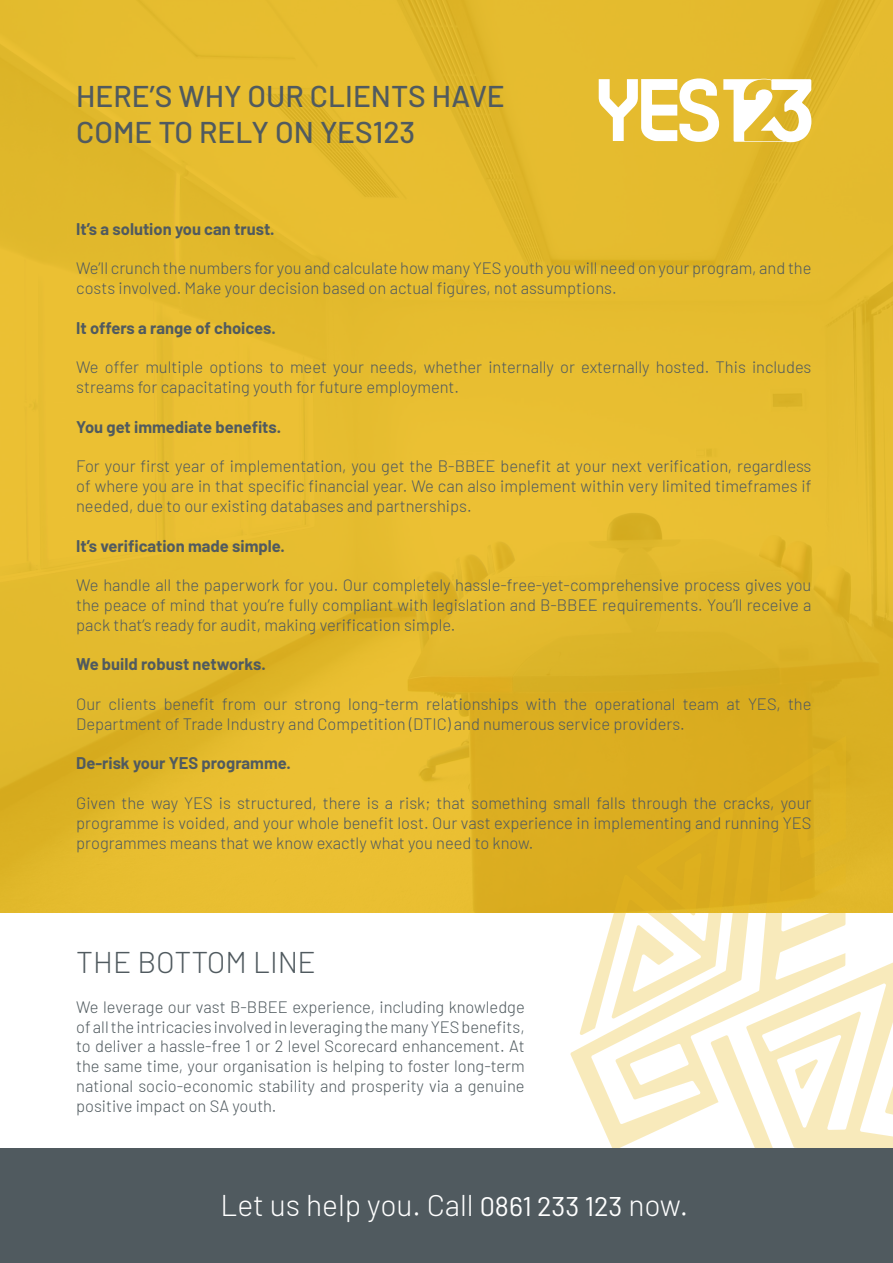
<style>
.page{position:relative;width:893px;height:1263px;background:#fff}
.page>*{position:absolute;margin:0;border:0;box-sizing:border-box;transform-origin:0 0}
.t1{font:500 30px/36px "Barlow";color:#505a5f}
.t2{font:300 30px "Barlow";color:#fff}
.t3{font:300 30px "Barlow";color:#505a5f}
.t4{font:300 16.5px/19.8px "Barlow";color:#505a5f;text-align:justify}
.t5{font:700 16.5px "Barlow";color:#505a5f}
.s1{font-weight:400;font-size:27px}
</style>
<div class="page">
<img style="left:0;top:0;width:893px;height:912px">
<svg style="left:846px;top:765px;width:47px;height:383px"></svg>
<svg style="left:570px;top:736px;width:276px;height:412px"></svg>
<div style="left:0;top:1148px;width:893px;height:115px;background:#505a5f"></div>
<svg style="left:599px;top:77px;width:212px;height:65px"></svg>
<h1 class="t1" style="left:76px;top:80px;width:430px">HERE’S WHY OUR CLIENTS HAVE<br>COME TO RELY ON YES123</h1>
<p class="t5" style="left:76px;top:223px;width:200px">It’s a solution you can trust.</p>
<p class="t4" style="left:76px;top:260px;width:737px">We’ll crunch the numbers for you and calculate how many YES youth you will need on your program, and the costs involved. Make your decision based on actual figures, not assumptions.</p>
<p class="t5" style="left:76px;top:322px;width:201px">It offers a range of choices.</p>
<p class="t4" style="left:76px;top:359px;width:737px">We offer multiple options to meet your needs, whether internally or externally hosted. This includes streams for capacitating youth for future employment.</p>
<p class="t5" style="left:76px;top:415px;width:207px">You get immediate benefits.</p>
<p class="t4" style="left:76px;top:455px;width:737px">For your first year of implementation, you get the B-BBEE benefit at your next verification, regardless of where you are in that specific financial year. We can also implement within very limited timeframes if needed, due to our existing databases and partnerships.</p>
<p class="t5" style="left:76px;top:533px;width:210px">It’s verification made simple.</p>
<p class="t4" style="left:76px;top:577px;width:737px">We handle all the paperwork for you. Our completely hassle-free-yet-comprehensive process gives you the peace of mind that you’re fully compliant with legislation and B-BBEE requirements. You’ll receive a pack that’s ready for audit, making verification simple.</p>
<p class="t5" style="left:76px;top:658px;width:191px">We build robust networks.</p>
<p class="t4" style="left:76px;top:693px;width:737px">Our clients benefit from our strong long-term relationships with the operational team at YES, the<br>Department of Trade Industry and Competition (DTIC) and numerous service providers.</p>
<p class="t5" style="left:76px;top:757px;width:216px">De-risk your YES programme.</p>
<p class="t4" style="left:76px;top:794px;width:737px">Given the way YES is structured, there is a risk; that something small falls through the cracks, your programme is voided, and your whole benefit lost. Our vast experience in implementing and running YES programmes means that we know exactly what you need to know.</p>
<h1 class="t3" style="left:76px;top:950px;width:241px">THE BOTTOM LINE</h1>
<p class="t4" style="left:76px;top:998px;width:450px">We leverage our vast B-BBEE experience, including knowledge of all the intricacies involved in leveraging the many YES benefits, to deliver a hassle-free 1 or 2 level Scorecard enhancement. At the same time, your organisation is helping to foster long-term national socio-economic stability and prosperity via a genuine positive impact on SA youth.</p>
<h1 class="t2" style="left:220px;top:1193px;width:469px">Let us help you. Call <span class="s1">0861 233 123</span> now.</h1>
</div>
